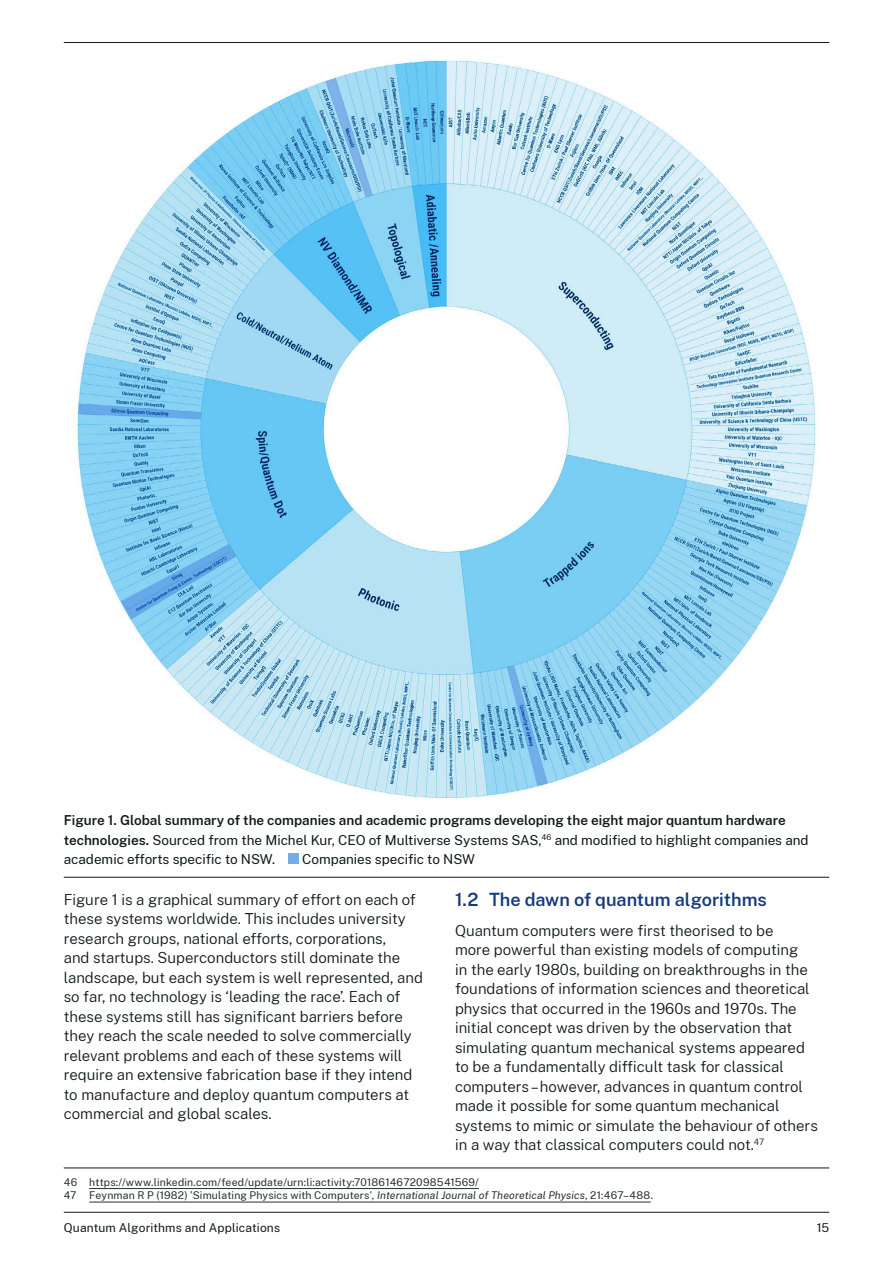
<style>
.page{position:relative;width:893px;height:1263px;background:#fff}
.page>*{position:absolute;margin:0;border:0;box-sizing:border-box;transform-origin:0 0}
.t1{font:600 18px "Public Sans";color:#15397f}
.Body{font:300 15px/19.5px "Public Sans";color:#0f1a18}
.t2{font:13.5px/19.5px "Public Sans";color:#0f1a18}
.t3{font:12px "Public Sans";letter-spacing:.01em;color:#0f1a18}
.Footnote_text{font:10.5px "Public Sans";letter-spacing:.015em;color:#252f2e}
.s1{font-weight:600}
.s2{font-style:italic}
</style>
<div class="page">
<hr style="left:64px;top:1212px;width:765px;height:1px;background:#0f1a18">
<hr style="left:64px;top:42px;width:765px;height:1px;background:#0f1a18">
<hr style="left:64px;top:1168px;width:765px;height:1px;background:#0f1a18">
<hr style="left:89px;top:1188px;width:390px;height:1px;background:#252f2e">
<hr style="left:89px;top:1202px;width:562px;height:1px;background:#252f2e">
<hr style="left:64px;top:877px;width:765px;height:1px;background:#0f1a18">
<div style="left:288px;top:853px;width:11px;height:11px;background:#73ade7"></div>
<img style="left:77px;top:60px;width:739px;height:739px">
<p class="t2" style="left:64px;top:810px;width:746px"><span class="s1">Figure 1. Global summary of the companies and academic programs developing the eight major quantum hardware technologies.</span> Sourced from the Michel Kur, CEO of Multiverse Systems SAS,<sup>46</sup> and modified to highlight companies and academic efforts specific to NSW.</p>
<p class="t2" style="left:302px;top:849px;width:174px">Companies specific to NSW</p>
<p class="Body" style="left:64px;top:889px;width:361px">Figure 1 is a graphical summary of effort on each of these systems worldwide. This includes university research groups, national efforts, corporations,<br>and startups. Superconductors still dominate the landscape, but each system is well represented, and so far, no technology is ‘leading the race’. Each of these systems still has significant barriers before they reach the scale needed to solve commercially relevant problems and each of these systems will require an extensive fabrication base if they intend to manufacture and deploy quantum computers at commercial and global scales.</p>
<p class="t1" style="left:455px;top:887px;width:313px">1.2 The dawn of quantum algorithms</p>
<p class="Body" style="left:455px;top:920px;width:364px">Quantum computers were first theorised to be<br>more powerful than existing models of computing<br>in the early 1980s, building on breakthroughs in the foundations of information sciences and theoretical physics that occurred in the 1960s and 1970s. The initial concept was driven by the observation that simulating quantum mechanical systems appeared to be a fundamentally difficult task for classical computers – however, advances in quantum control made it possible for some quantum mechanical systems to mimic or simulate the behaviour of others in a way that classical computers could not.<sup>47</sup></p>
<p class="Footnote_text" style="left:64px;top:1174px;width:416px">46 https://www.linkedin.com/feed/update/urn:li:activity:7018614672098541569/</p>
<p class="Footnote_text" style="left:64px;top:1188px;width:591px">47 Feynman R P (1982) ’Simulating Physics with Computers’, <span class="s2">International Journal of Theoretical Physics</span>, 21:467–488.</p>
<p class="t3" style="left:64px;top:1219px;width:218px">Quantum Algorithms and Applications</p>
<p class="t3" style="left:817px;top:1219px;width:14px">15</p>
</div>
